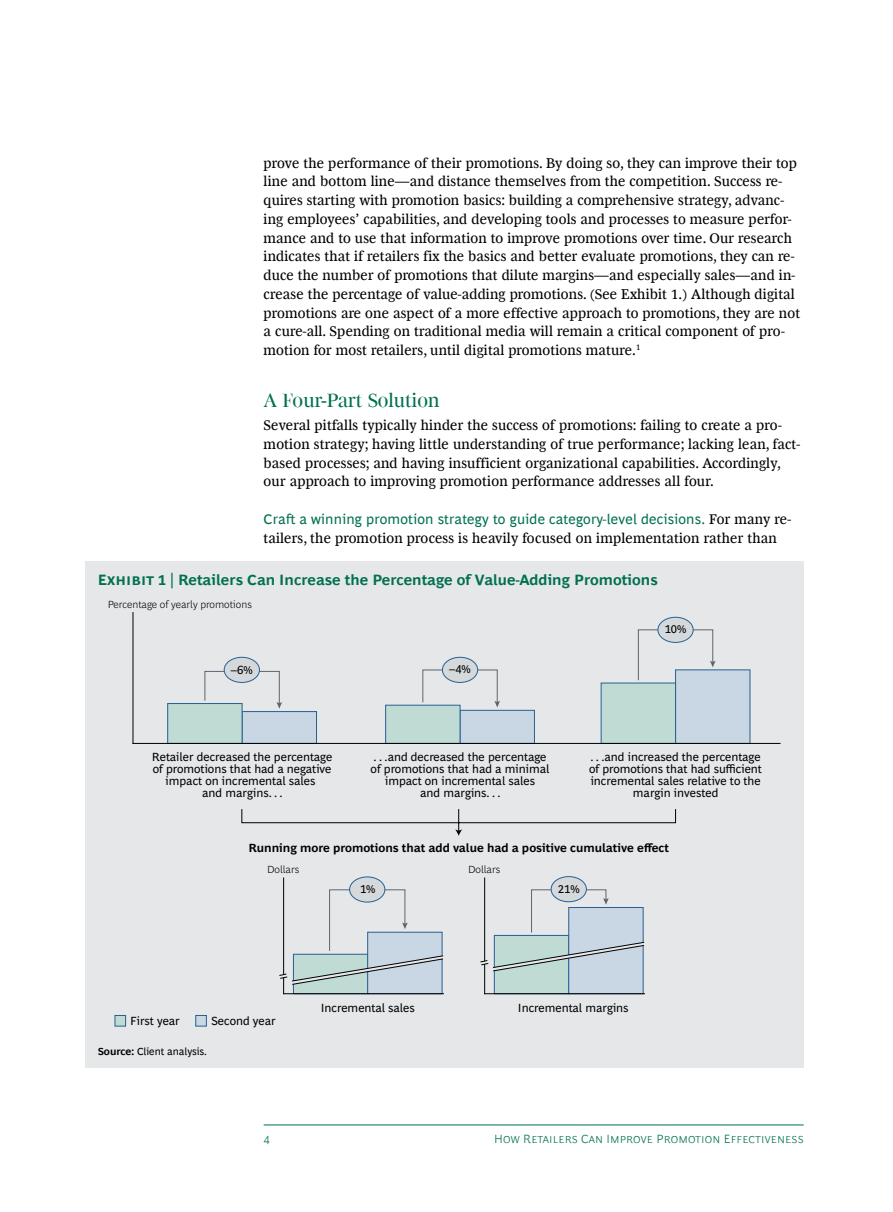
<style>
.page{position:relative;width:893px;height:1212px;background:#fff}
.page>*{position:absolute;margin:0;border:0;box-sizing:border-box;transform-origin:0 0}
.t1{font:19.5px "Henderson BCG Serif Head";letter-spacing:.005em;color:#006f51}
.t2{font:700 15px "Henderson BCG Sans";letter-spacing:.005em;color:#006f51}
.t3{font:14.25px/18.8px "Henderson BCG Serif";letter-spacing:.015em;color:#000}
.t4{font:14.25px "Henderson BCG Sans";letter-spacing:.015em;color:#006f51}
.t5{font:12px/12px "Henderson BCG Sans";color:#000;text-align:center}
.t6{font:700 12px "Henderson BCG Sans";color:#000}
.t7{font:300 12px "Henderson BCG Sans";letter-spacing:.01em;color:#006f51}
.t8{font:300 10.5px "Henderson BCG Sans";color:#000}
.t9{font:10.5px "Henderson BCG Sans";color:#000}
.s1{font-family:"Henderson BCG Serif";color:#000}
.s2{font-weight:700}
</style>
<div class="page">
<hr style="left:264px;top:1125px;width:540px;height:1px;background:#006f51">
<div style="left:85px;top:561px;width:719px;height:507px;background:#e6e7e8"></div>
<hr style="left:133px;top:612px;width:1px;height:131px;background:#000">
<div style="left:242px;top:711px;width:75px;height:33px;background:#c9d7e4;border:1px solid #276092"></div>
<div style="left:167px;top:703px;width:75px;height:41px;background:#bfdbd4;border:1px solid #276092"></div>
<div style="left:460px;top:710px;width:75px;height:34px;background:#c9d7e4;border:1px solid #276092"></div>
<div style="left:385px;top:705px;width:75px;height:39px;background:#bfdbd4;border:1px solid #276092"></div>
<div style="left:675px;top:669px;width:75px;height:75px;background:#c9d7e4"></div>
<div style="left:601px;top:683px;width:75px;height:61px;background:#bfdbd4;border:1px solid #276092"></div>
<svg style="left:204px;top:671px;width:78px;height:38px"></svg>
<svg style="left:422px;top:669px;width:78px;height:38px"></svg>
<svg style="left:638px;top:629px;width:77px;height:52px"></svg>
<hr style="left:133px;top:743px;width:647px;height:1px;background:#000">
<div style="left:115px;top:1015px;width:11px;height:11px;background:#bfdbd4;border:1px solid #276092"></div>
<div style="left:195px;top:1015px;width:12px;height:11px;background:#c9d7e4;border:1px solid #276092"></div>
<div style="left:224px;top:657px;width:35px;height:25px;background:#d6d9db;border-radius:50%"></div>
<div style="left:224px;top:657px;width:36px;height:26px;border:1px solid #276092;border-radius:50%"></div>
<div style="left:442px;top:657px;width:36px;height:25px;background:#d6d9db;border-radius:50%"></div>
<div style="left:442px;top:657px;width:36px;height:26px;border:1px solid #276092;border-radius:50%"></div>
<div style="left:658px;top:617px;width:35px;height:25px;background:#d6d9db;border-radius:50%"></div>
<div style="left:658px;top:617px;width:36px;height:26px;border:1px solid #276092;border-radius:50%"></div>
<hr style="left:484px;top:878px;width:1px;height:116px;background:#000">
<div style="left:494px;top:935px;width:75px;height:59px;background:#bfdbd4;border:1px solid #276092"></div>
<div style="left:568px;top:907px;width:75px;height:87px;background:#c9d7e4;border:1px solid #276092"></div>
<svg style="left:531px;top:889px;width:78px;height:44px"></svg>
<div style="left:551px;top:876px;width:35px;height:26px;background:#d6d9db;border-radius:50%"></div>
<div style="left:551px;top:876px;width:36px;height:26px;border:1px solid #276092;border-radius:50%"></div>
<svg style="left:480px;top:941px;width:165px;height:31px"></svg>
<hr style="left:485px;top:993px;width:159px;height:1px;background:#000">
<div style="left:293px;top:954px;width:75px;height:40px;background:#bfdbd4"></div>
<div style="left:367px;top:932px;width:75px;height:62px;background:#c9d7e4"></div>
<hr style="left:283px;top:878px;width:1px;height:116px;background:#000">
<hr style="left:284px;top:993px;width:159px;height:1px;background:#000">
<svg style="left:279px;top:889px;width:165px;height:96px"></svg>
<div style="left:350px;top:877px;width:35px;height:25px;background:#d6d9db;border-radius:50%"></div>
<div style="left:349px;top:876px;width:36px;height:26px;border:1px solid #276092;border-radius:50%"></div>
<svg style="left:241px;top:809px;width:435px;height:27px"></svg>
<p class="t3" style="left:264px;top:152px;width:538px">prove the performance of their promotions. By doing so, they can improve their top line and bottom line—and distance themselves from the competition. Success re&shy;quires starting with promotion basics: building a comprehensive strategy, advanc&shy;ing employees’ capabilities, and developing tools and processes to measure perfor&shy;mance and to use that information to improve promotions over time. Our research indicates that if retailers fix the basics and better evaluate promotions, they can re&shy;duce the number of promotions that dilute margins—and especially sales—and in&shy;crease the percentage of value-adding promotions. (See Exhibit 1.) Although digital promotions are one aspect of a more effective approach to promotions, they are not a cure-all. Spending on traditional media will remain a critical component of pro&shy;motion for most retailers, until digital promotions mature.<sup>1</sup></p>
<h1 class="t1" style="left:264px;top:386px;width:177px">A Four-Part Solution</h1>
<p class="t3" style="left:264px;top:415px;width:538px">Several pitfalls typically hinder the success of promotions: failing to create a pro&shy;motion strategy; having little understanding of true performance; lacking lean, fact&shy;based processes; and having insufficient organizational capabilities. Accordingly, our approach to improving promotion performance addresses all four.</p>
<p class="t4" style="left:264px;top:509px;width:529px">Craft a winning promotion strategy to guide category-level decisions. <span class="s1">For many re-</span></p>
<p class="t3" style="left:264px;top:527px;width:515px">tailers, the promotion process is heavily focused on implementation rather than</p>
<p class="t2" style="left:98px;top:569px;width:561px">Exhibit 1 | Retailers Can Increase the Percentage of Value-Adding Promotions</p>
<p class="t8" style="left:108px;top:596px;width:146px">Percentage of yearly promotions</p>
<p class="t5" style="left:231px;top:662px;width:23px">–6%</p>
<p class="t5" style="left:449px;top:662px;width:23px">–4%</p>
<p class="t5" style="left:665px;top:622px;width:23px">10%</p>
<p class="t5" style="left:152px;top:750px;width:182px">Retailer decreased the percentage of promotions that had a negative impact on incremental sales<br>and margins. . .</p>
<p class="t5" style="left:371px;top:750px;width:180px">. . .and decreased the percentage of promotions that had a minimal impact on incremental sales<br>and margins. . .</p>
<p class="t5" style="left:589px;top:750px;width:174px">. . .and increased the percentage of promotions that had sufficient incremental sales relative to the margin invested</p>
<p class="t6" style="left:249px;top:839px;width:422px">Running more promotions that add value had a positive cumulative effect</p>
<p class="t8" style="left:267px;top:862px;width:34px">Dollars</p>
<p class="t5" style="left:360px;top:882px;width:17px">1%</p>
<p class="t8" style="left:468px;top:862px;width:34px">Dollars</p>
<p class="t5" style="left:558px;top:882px;width:23px">21%</p>
<p class="t5" style="left:130px;top:1014px;width:51px">First year</p>
<p class="t5" style="left:211px;top:1014px;width:66px">Second year</p>
<p class="t9" style="left:98px;top:1044px;width:111px"><span class="s2">Source:</span> Client analysis.</p>
<p class="t5" style="left:321px;top:1000px;width:96px">Incremental sales</p>
<p class="t5" style="left:518px;top:1000px;width:112px">Incremental margins</p>
<p class="t7" style="left:264px;top:1129px;width:8px">4</p>
<p class="t7" style="left:494px;top:1129px;width:311px">How Retailers Can Improve Promotion Effectiveness</p>
</div>
